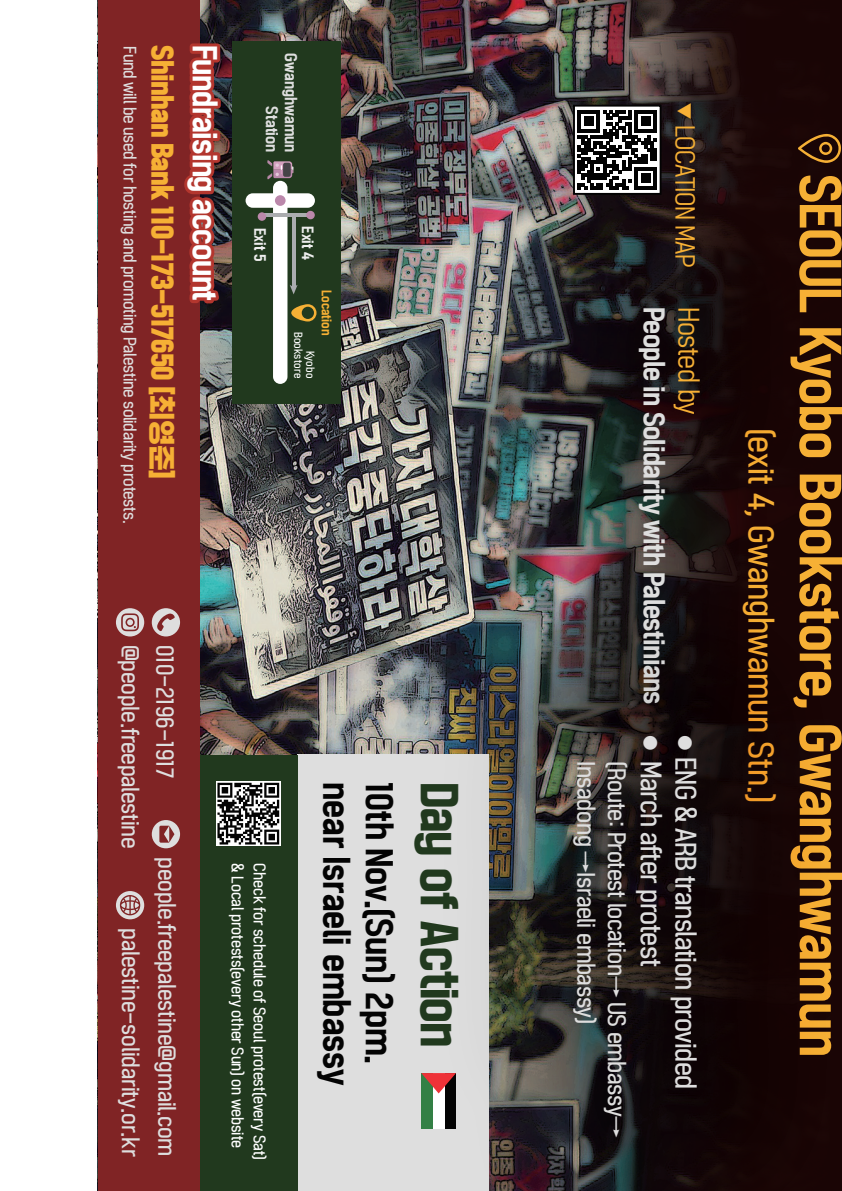
<style>
.page{position:relative;width:842px;height:1191px;background:#fff}
.page>*{position:absolute;margin:0;border:0;box-sizing:border-box;transform-origin:0 0}
.t1{font:54.6px "HGG Gothicssi P80 g";letter-spacing:-.015em;color:#f6b035}
.t2{font:41.7px "SD Gyeokdong G206 Hv";letter-spacing:-.015em;color:#21391e}
.t3{font:35.7px "HGG Gothicssi P80 g";letter-spacing:-.01em;color:#030303}
.t4{font:33.7px "HGG Gothicssi P60 g";letter-spacing:-.005em;color:#f6b035}
.t5{font:32.1px "HGG Gothicssi 80 g";letter-spacing:-.02em;color:#fff}
.t6{font:28.7px "HGG Gothicssi 99 g";letter-spacing:-.02em;color:#f6b035}
.t7{font:27.8px "HGG Gothicssi P60 g";letter-spacing:-.02em;color:#dedede}
.t8{font:27.8px "HGG Gothicssi P80 g";letter-spacing:-.02em;color:#dedede}
.t9{font:27.8px "HGG Gothicssi P40 g";letter-spacing:-.02em;color:#f6b035}
.t10{font:25.8px "HGG Gothicssi P40 g";letter-spacing:-.02em;color:#f6b035}
.t11{font:23.8px "HGG Gothicssi P60 g";letter-spacing:-.02em;color:#dedede}
.t12{font:23.1px "HGG Gothicssi 60 g";letter-spacing:-.01em;color:#dedede}
.t13{font:16.9px "HGG Gothicssi 60 g";letter-spacing:-.02em;color:#dedede}
.t14{font:15.9px "HGG Gothicssi 60 g";letter-spacing:-.01em;color:#fff}
.t15{font:15.9px/19.1px "HGG Gothicssi 80 g";color:#dedede;text-align:right}
.t16{font:15.3px "HGG Gothicssi 80 g";color:#ededed}
.t17{font:12.9px "HGG Gothicssi 80 g";color:#f6b035}
.t18{font:10.9px/11.9px "HGG Gothicssi 60 g";letter-spacing:.005em;color:#fff;text-align:right}
.s1{font-size:17.9px}
.s2{font-size:17.4px}
</style>
<div class="page">
<img style="left:199px;top:0;width:630px;height:1191px">
<div style="left:298px;top:754px;width:191px;height:437px;background:#dedede"></div>
<div style="left:200px;top:754px;width:98px;height:437px;background:#21391e"></div>
<img style="left:217px;top:781px;width:64px;height:64px">
<div style="left:421px;top:1073px;width:12px;height:55px;background:#338045"></div>
<svg style="left:421px;top:1073px;width:7px;height:8px"></svg>
<svg style="left:798px;top:133px;width:43px;height:30px"></svg>
<img style="left:524px;top:189px;width:289px;height:398px">
<img style="left:553px;top:217px;width:231px;height:370px">
<img style="left:582px;top:246px;width:174px;height:341px">
<img style="left:604px;top:274px;width:131px;height:313px">
<img style="left:428px;top:587px;width:414px;height:604px">
<img style="left:458px;top:617px;width:356px;height:574px">
<img style="left:487px;top:647px;width:298px;height:544px">
<img style="left:516px;top:677px;width:241px;height:514px">
<img style="left:539px;top:701px;width:196px;height:470px">
<div style="left:98px;top:0;width:101px;height:1191px;background:#802425"></div>
<svg style="left:116px;top:608px;width:28px;height:28px"></svg>
<svg style="left:116px;top:891px;width:28px;height:28px"></svg>
<svg style="left:152px;top:820px;width:28px;height:28px"></svg>
<svg style="left:152px;top:608px;width:28px;height:28px"></svg>
<img style="left:184px;top:40px;width:40px;height:458px">
<div style="left:232px;top:41px;width:109px;height:363px;background:#21391e"></div>
<svg style="left:267px;top:160px;width:26px;height:19px"></svg>
<div style="left:273px;top:181px;width:14px;height:203px;background:#fff;border-radius:7px"></div>
<div style="left:246px;top:193px;width:69px;height:15px;background:#fff;border-radius:7px"></div>
<div style="left:275px;top:195px;width:11px;height:11px;background:#bb88ab;border-radius:50%"></div>
<hr style="left:261px;top:213px;width:50px;height:4px;background:#aaacaf">
<hr style="left:292px;top:215px;width:3px;height:72px;background:#aaacaf">
<svg style="left:290px;top:285px;width:8px;height:9px"></svg>
<svg style="left:291px;top:304px;width:25px;height:17px"></svg>
<div style="left:258px;top:212px;width:8px;height:9px;background:#bb88ab;border-radius:50%"></div>
<div style="left:306px;top:211px;width:9px;height:8px;background:#bb88ab;border-radius:50%"></div>
<div style="left:573px;top:105px;width:88px;height:90px;border:2px solid #030303"></div>
<svg style="left:576px;top:108px;width:83px;height:83px"></svg>
<svg style="left:578px;top:110px;width:79px;height:79px"></svg>
<p class="t13" style="left:139px;top:46px;width:479px;rotate:90deg">Fund will be used for hosting and promoting Palestine solidarity protests.</p>
<p class="t6" style="left:178px;top:45px;width:436px;rotate:90deg">Shinhan Bank 110-173-517650 [최영준]</p>
<h3 class="t5" style="left:222px;top:45px;width:258px;rotate:90deg">Fundraising account</h3>
<p class="t15" style="left:300px;top:53px;width:101px;rotate:90deg">Gwanghwamun<br>Station</p>
<p class="t16" style="left:268px;top:228px;width:35px;rotate:90deg">Exit 5</p>
<p class="t16" style="left:316px;top:226px;width:36px;rotate:90deg">Exit 4</p>
<p class="t17" style="left:333px;top:290px;width:47px;rotate:90deg">Location</p>
<p class="t18" style="left:316px;top:332px;width:48px;rotate:90deg">Kyobo<br>Bookstore</p>
<p class="t12" style="left:142px;top:644px;width:205px;rotate:90deg">@people.freepalestine</p>
<p class="t12" style="left:143px;top:928px;width:229px;rotate:90deg">palestine-solidarity.or.kr</p>
<p class="t12" style="left:177px;top:644px;width:134px;rotate:90deg">010-2196-1917</p>
<p class="t12" style="left:179px;top:857px;width:300px;rotate:90deg">people.freepalestine@gmail.com</p>
<p class="t14" style="left:246px;top:863px;width:286px;rotate:90deg">&amp; Local protests(every other Sun) on website</p>
<p class="t14" style="left:268px;top:863px;width:298px;rotate:90deg">Check for schedule of Seoul protest(every Sat)</p>
<h3 class="t3" style="left:355px;top:782px;width:305px;rotate:90deg">near Israeli embassy</h3>
<h3 class="t3" style="left:398px;top:782px;width:284px;rotate:90deg">10th Nov.(Sun) 2pm.</h3>
<h2 class="t2" style="left:460px;top:782px;width:266px;rotate:90deg">Day of Action</h2>
<p class="t10" style="left:699px;top:103px;width:166px;rotate:90deg"><span class="s1">▼</span> LOCATION MAP</p>
<p class="t11" style="left:598px;top:760px;width:266px;rotate:90deg">Insadong →Israeli embassy)</p>
<p class="t11" style="left:629px;top:760px;width:378px;rotate:90deg">(Route: Protest location→ US embassy→</p>
<p class="t8" style="left:669px;top:307px;width:399px;rotate:90deg">People in Solidarity with Palestinians</p>
<p class="t9" style="left:703px;top:307px;width:109px;rotate:90deg">Hosted by</p>
<p class="t7" style="left:700px;top:734px;width:357px;rotate:90deg"><span class="s2">●</span> ENG &amp; ARB translation provided</p>
<p class="t7" style="left:666px;top:734px;width:234px;rotate:90deg"><span class="s2">●</span> March after protest</p>
<h3 class="t4" style="left:778px;top:428px;width:377px;rotate:90deg">(exit 4, Gwanghwamun Stn.)</h3>
<h1 class="t1" style="left:849px;top:174px;width:884px;rotate:90deg">SEOUL Kyobo Bookstore, Gwanghwamun</h1>
</div>
